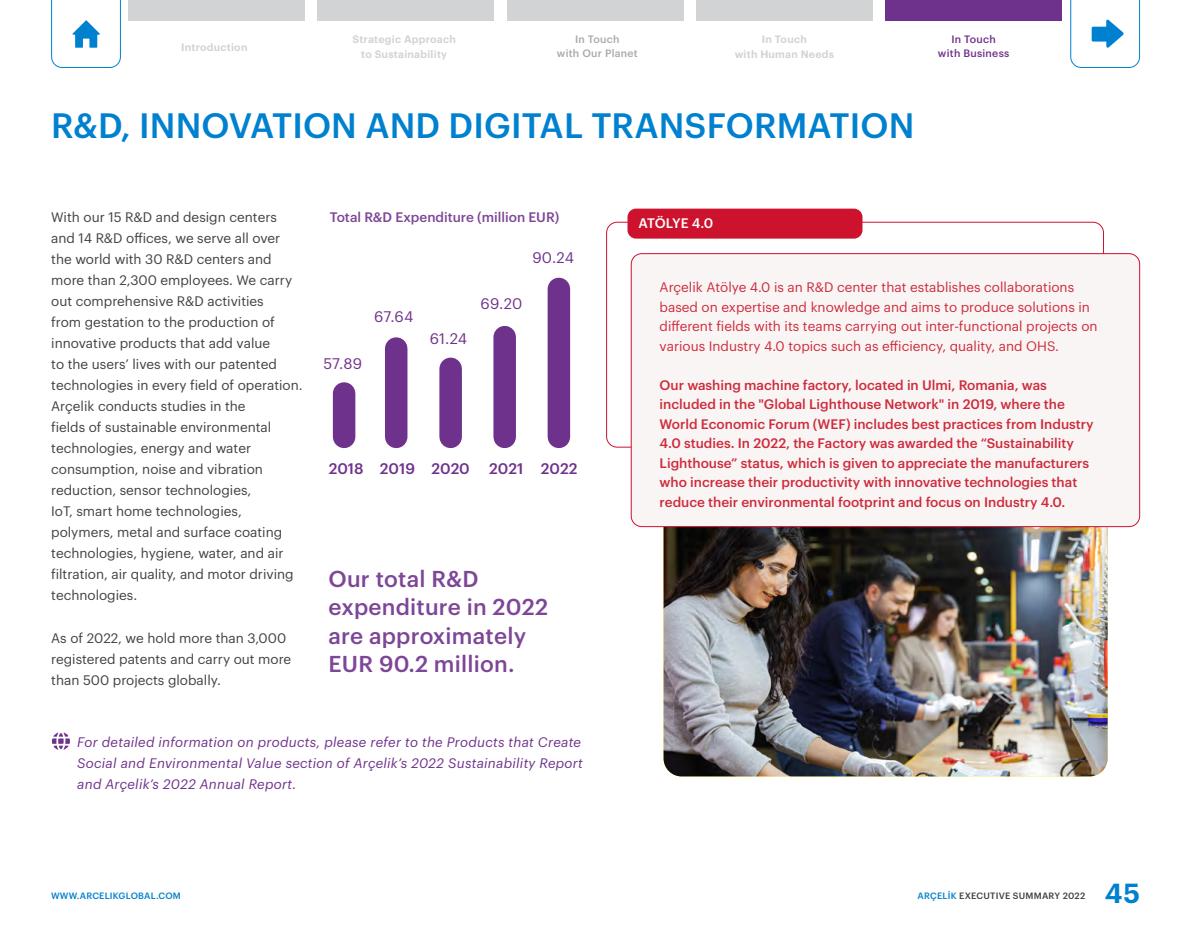
<style>
.page{position:relative;width:1191px;height:936px;background:#fff}
.page>*{position:absolute;margin:0;border:0;box-sizing:border-box;transform-origin:0 0}
.t1{font:500 34.5px "Graphik";letter-spacing:.005em;color:#0081cf}
.t2{font:600 27px "Graphik";color:#0081cf}
.t3{font:500 22.5px/28.5px "Graphik";letter-spacing:.01em;color:#7d4697}
.t4{font:15px "Graphik";letter-spacing:.01em;color:#6f328c}
.t5{font:500 15px "Graphik";letter-spacing:.005em;color:#6f328c}
.t6{font:13.5px/21px "Graphik";color:#414042}
.t7{font:500 13.5px/19.5px "Graphik";color:#ce2b3b}
.t8{font:13.5px/19.5px "Graphik";color:#ce2b3b}
.t9{font:italic 13.5px/21px "Graphik";letter-spacing:.02em;color:#6f328c}
.t10{font:500 13.5px "Graphik";color:#7d4697}
.t11{font:500 13.5px "Graphik";letter-spacing:-.025em;color:#fff}
.t12{font:600 10.5px/15px "Graphik";letter-spacing:.025em;color:#d1d3d4;text-align:center}
.t13{font:500 10.5px/13.5px "Graphik";letter-spacing:.025em;color:#a7a9ac;text-align:center}
.t14{font:500 10.5px/13.5px "Graphik";letter-spacing:.025em;color:#6f328c;text-align:center}
.t15{font:500 9px "Graphik";letter-spacing:.025em;color:#414042}
.t16{font:500 9px "Graphik";letter-spacing:.025em;color:#0081cf}
.s1{color:#0081cf}
</style>
<div class="page">
<div style="left:128px;top:0;width:177px;height:21px;background:#d1d3d4"></div>
<div style="left:317px;top:0;width:177px;height:21px;background:#d1d3d4"></div>
<div style="left:507px;top:0;width:176px;height:21px;background:#d1d3d4"></div>
<div style="left:696px;top:0;width:176px;height:21px;background:#d1d3d4"></div>
<div style="left:885px;top:0;width:176px;height:21px;background:#6f328c"></div>
<svg style="left:51px;top:0;width:70px;height:68px"></svg>
<svg style="left:1070px;top:0;width:70px;height:68px"></svg>
<img style="left:663px;top:527px;width:444px;height:249px">
<div style="left:627px;top:209px;width:235px;height:29px;background:#cd122d;border-radius:9px"></div>
<div style="left:631px;top:253px;width:508px;height:273px;background:#f9f5f5;border-radius:11px"></div>
<div style="left:631px;top:253px;width:509px;height:274px;border:1px solid #cd122d;border-radius:11px"></div>
<svg style="left:52px;top:732px;width:18px;height:17px"></svg>
<div style="left:333px;top:393px;width:22px;height:44px;background:#6f328c"></div>
<div style="left:385px;top:348px;width:22px;height:89px;background:#6f328c"></div>
<div style="left:439px;top:369px;width:23px;height:68px;background:#6f328c"></div>
<div style="left:493px;top:337px;width:23px;height:100px;background:#6f328c"></div>
<div style="left:547px;top:289px;width:23px;height:148px;background:#6f328c"></div>
<p class="t12" style="left:352px;top:31px;width:105px">Strategic Approach to Sustainability</p>
<p class="t14" style="left:938px;top:32px;width:73px">In Touch<br>with Business</p>
<p class="t12" style="left:181px;top:38px;width:68px">Introduction</p>
<p class="t13" style="left:557px;top:32px;width:82px">In Touch<br>with Our Planet</p>
<p class="t12" style="left:734px;top:31px;width:101px">In Touch<br>with Human Needs</p>
<h1 class="t1" style="left:51px;top:99px;width:865px">R&amp;D, INNOVATION AND DIGITAL TRANSFORMATION</h1>
<p class="t6" style="left:51px;top:205px;width:253px">With our 15 R&amp;D and design centers and 14 R&amp;D offices, we serve all over the world with 30 R&amp;D centers and more than 2,300 employees. We carry out comprehensive R&amp;D activities<br>from gestation to the production of innovative products that add value<br>to the users’ lives with our patented technologies in every field of operation.<br>Arçelik conducts studies in the<br>fields of sustainable environmental technologies, energy and water consumption, noise and vibration reduction, sensor technologies,<br>IoT, smart home technologies, polymers, metal and surface coating technologies, hygiene, water, and air filtration, air quality, and motor driving technologies.</p>
<p class="t6" style="left:51px;top:626px;width:241px">As of 2022, we hold more than 3,000 registered patents and carry out more than 500 projects globally.</p>
<p class="t10" style="left:330px;top:207px;width:231px">Total R&amp;D Expenditure (million EUR)</p>
<p class="t4" style="left:374px;top:306px;width:41px">67.64</p>
<p class="t4" style="left:323px;top:352px;width:40px">57.89</p>
<p class="t4" style="left:430px;top:327px;width:39px">61.24</p>
<p class="t4" style="left:532px;top:246px;width:43px">90.24</p>
<p class="t4" style="left:480px;top:293px;width:43px">69.20</p>
<p class="t5" style="left:329px;top:457px;width:143px">2018 2019 2020</p>
<p class="t5" style="left:489px;top:457px;width:90px">2021 2022</p>
<h3 class="t3" style="left:328px;top:562px;width:221px">Our total R&amp;D expenditure in 2022 are approximately<br>EUR 90.2 million.</h3>
<p class="t9" style="left:77px;top:730px;width:507px">For detailed information on products, please refer to the Products that Create<br>Social and Environmental Value section of Arçelik’s 2022 Sustainability Report and Arçelik’s 2022 Annual Report.</p>
<p class="t11" style="left:638px;top:213px;width:76px">ATÖLYE 4.0</p>
<p class="t8" style="left:659px;top:276px;width:439px">Arçelik Atölye 4.0 is an R&amp;D center that establishes collaborations based on expertise and knowledge and aims to produce solutions in different fields with its teams carrying out inter-functional projects on various Industry 4.0 topics such as efficiency, quality, and OHS.</p>
<p class="t7" style="left:659px;top:374px;width:435px">Our washing machine factory, located in Ulmi, Romania, was included in the "Global Lighthouse Network" in 2019, where the World Economic Forum (WEF) includes best practices from Industry 4.0 studies. In 2022, the Factory was awarded the “Sustainability Lighthouse” status, which is given to appreciate the manufacturers who increase their productivity with innovative technologies that reduce their environmental footprint and focus on Industry 4.0.</p>
<p class="t16" style="left:51px;top:888px;width:131px">WWW.ARCELIKGLOBAL.COM</p>
<p class="t15" style="left:917px;top:888px;width:169px"><span class="s1">ARÇELİK</span> EXECUTIVE SUMMARY 2022</p>
<h2 class="t2" style="left:1105px;top:872px;width:36px">45</h2>
</div>
